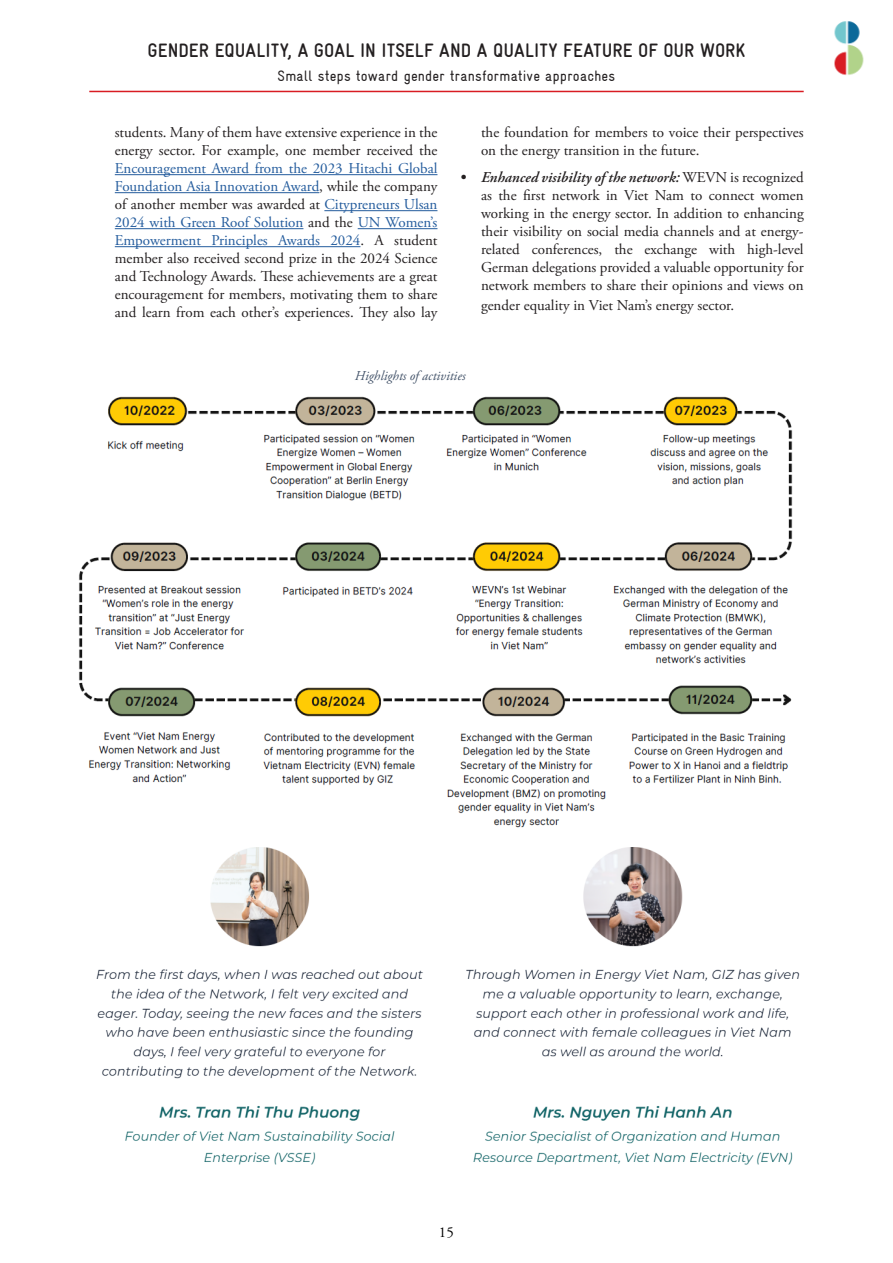
<style>
.page{position:relative;width:893px;height:1263px;background:#fff}
.page>*{position:absolute;margin:0;border:0;box-sizing:border-box;transform-origin:0 0}
.t1{font:700 condensed 19.5px "GIZ Gravur TT";letter-spacing:.005em;color:#231f20}
.t2{font:15px/18px "Adobe Garamond Pro";color:#231f20;text-align:justify}
.t3{font:condensed 15px "GIZ Gravur TT";letter-spacing:.01em;color:#231f20}
.t4{font:15px "Adobe Garamond Pro";color:#000}
.t5{font:italic 13.5px "Adobe Garamond Pro";color:#44546a}
.s1{color:#245c9d}
.s2{font-weight:600;font-style:italic}
</style>
<div class="page">
<hr style="left:115px;top:174px;width:322px;height:1px;background:#245c9d">
<hr style="left:115px;top:192px;width:204px;height:1px;background:#245c9d">
<hr style="left:324px;top:210px;width:113px;height:1px;background:#245c9d">
<hr style="left:115px;top:228px;width:188px;height:1px;background:#245c9d">
<hr style="left:358px;top:228px;width:79px;height:1px;background:#245c9d">
<hr style="left:115px;top:246px;width:245px;height:1px;background:#245c9d">
<img style="left:96px;top:847px;width:704px;height:318px">
<img style="left:79px;top:396px;width:714px;height:432px">
<img style="left:834px;top:21px;width:30px;height:54px">
<hr style="left:89px;top:91px;width:715px;height:1px;background:#d81c23">
<h1 class="t1" style="left:148px;top:40px;width:599px">GENDER EQUALITY, A GOAL IN ITSELF AND A QUALITY FEATURE OF OUR WORK</h1>
<p class="t3" style="left:278px;top:67px;width:339px">Small steps toward gender transformative approaches</p>
<p class="t2" style="left:115px;top:124px;width:324px">students. Many of them have extensive experience in the energy sector. For example, one member received the <span class="s1">Encouragement Award from the 2023 Hitachi Global Foundation Asia Innovation Award</span>, while the company of another member was awarded at <span class="s1">Citypreneurs Ulsan 2024 with Green Roof Solution</span> and the <span class="s1">UN Women’s Empowerment Principles Awards 2024</span>. A student member also received second prize in the 2024 Science and Technology Awards. These achievements are a great encouragement for members, motivating them to share and learn from each other’s experiences. They also lay</p>
<p class="t2" style="left:481px;top:124px;width:324px">the foundation for members to voice their perspectives on the energy transition in the future.</p>
<p class="t2" style="left:481px;top:168px;width:324px;text-indent:-21px"><span class="s2">• Enhanced visibility of the network:</span> WEVN is recognized as the first network in Viet Nam to connect women working in the energy sector. In addition to enhancing their visibility on social media channels and at energy&shy;related conferences, the exchange with high-level German delegations provided a valuable opportunity for network members to share their opinions and views on</p>
<p class="t2" style="left:481px;top:296px;width:255px">gender equality in Viet Nam’s energy sector.</p>
<p class="t5" style="left:355px;top:367px;width:112px">Highlights of activities</p>
<p class="t4" style="left:439px;top:1223px;width:16px">15</p>
</div>
